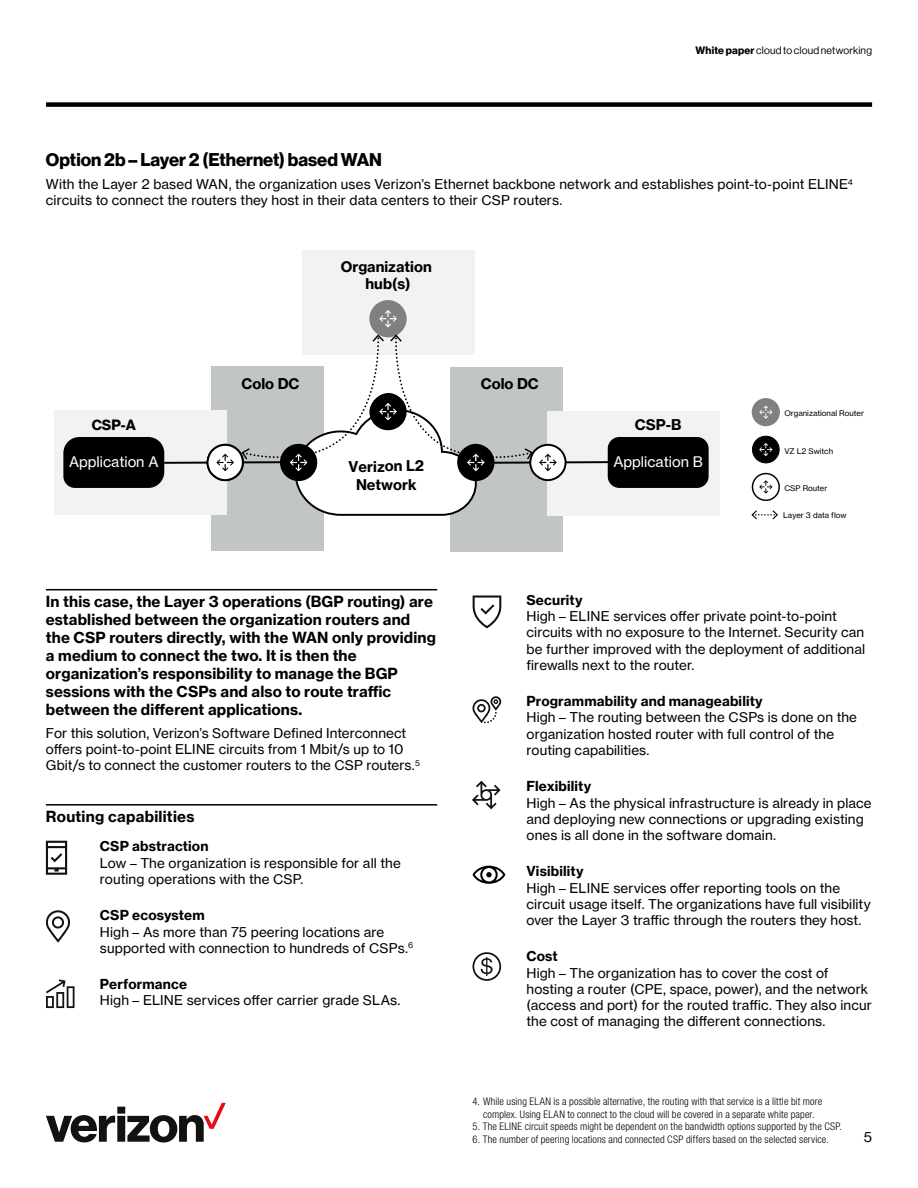
<style>
.page{position:relative;width:918px;height:1188px;background:#fff}
.page>*{position:absolute;margin:0;border:0;box-sizing:border-box;transform-origin:0 0}
.t1{font:700 18px "Verizon NHGDS";letter-spacing:.005em;color:#000}
.t2{font:700 15px/18px "Verizon NHGTX";letter-spacing:.01em;color:#000}
.t3{font:700 14.55px/19px "Verizon NHGTX";color:#000;text-align:center}
.t4{font:14.55px "Verizon NHGTX";color:#fff}
.t5{font:700 14.55px "Verizon NHGDS";color:#000}
.t6{font:13.5px/16.2px "Verizon NHGTX";letter-spacing:.01em;color:#000}
.t7{font:700 13.5px "Verizon NHGTX";letter-spacing:.015em;color:#000}
.t8{font:300 condensed 10.5px/12.6px "Helvetica Neue LT Std";letter-spacing:.015em;color:#000;text-align:center}
.t9{font:10.5px "Verizon NHGDS";letter-spacing:.02em;color:#000}
.t10{font:7.8px "Verizon NHGTX";color:#000}
.s1{font-weight:700}
</style>
<div class="page">
<svg style="left:46px;top:1103px;width:180px;height:40px"></svg>
<hr style="left:46px;top:589px;width:391px;height:1px;background:#000">
<hr style="left:46px;top:804px;width:391px;height:2px;background:#000">
<div style="left:548px;top:412px;width:172px;height:104px;background:#f2f2f2"></div>
<div style="left:54px;top:410px;width:172px;height:105px;background:#f2f2f2"></div>
<div style="left:302px;top:251px;width:172px;height:104px;background:#f2f2f2"></div>
<div style="left:608px;top:437px;width:101px;height:51px;background:#000;border-radius:12px"></div>
<div style="left:752px;top:436px;width:27px;height:27px;background:#000;border-radius:50%"></div>
<div style="left:752px;top:436px;width:27px;height:27px;border:1px solid #000;border-radius:50%"></div>
<svg style="left:759px;top:443px;width:14px;height:13px"></svg>
<div style="left:752px;top:399px;width:27px;height:27px;background:#808080;border-radius:50%"></div>
<div style="left:752px;top:398px;width:28px;height:28px;border:1px solid #808080;border-radius:50%"></div>
<svg style="left:759px;top:405px;width:14px;height:14px"></svg>
<svg style="left:751px;top:510px;width:27px;height:9px"></svg>
<svg style="left:63px;top:299px;width:549px;height:253px"></svg>
<svg style="left:752px;top:474px;width:27px;height:26px"></svg>
<div style="left:752px;top:473px;width:28px;height:28px;border:1px solid #000;border-radius:50%"></div>
<svg style="left:759px;top:480px;width:13px;height:14px"></svg>
<svg style="left:46px;top:841px;width:21px;height:34px"></svg>
<svg style="left:472px;top:696px;width:29px;height:27px"></svg>
<svg style="left:473px;top:596px;width:28px;height:32px"></svg>
<svg style="left:46px;top:910px;width:24px;height:33px"></svg>
<svg style="left:472px;top:781px;width:29px;height:28px"></svg>
<svg style="left:473px;top:866px;width:32px;height:18px"></svg>
<svg style="left:472px;top:952px;width:29px;height:29px"></svg>
<svg style="left:46px;top:979px;width:29px;height:29px"></svg>
<div style="left:46px;top:102px;width:826px;height:5px;background:#000"></div>
<p class="t9" style="left:696px;top:44px;width:178px"><span class="s1">White paper</span> cloud to cloud networking</p>
<h1 class="t1" style="left:46px;top:149px;width:338px">Option 2b – Layer 2 (Ethernet) based WAN</h1>
<p class="t6" style="left:46px;top:176px;width:809px">With the Layer 2 based WAN, the organization uses Verizon’s Ethernet backbone network and establishes point-to-point ELINE<sup>4 </sup>circuits to connect the routers they host in their data centers to their CSP routers.</p>
<p class="t3" style="left:242px;top:374px;width:59px">Colo DC</p>
<p class="t3" style="left:341px;top:258px;width:92px;line-height:17.4px">Organization hub(s)</p>
<p class="t3" style="left:481px;top:374px;width:59px">Colo DC</p>
<p class="t5" style="left:92px;top:416px;width:46px">CSP-A</p>
<p class="t3" style="left:635px;top:415px;width:48px">CSP-B</p>
<p class="t4" style="left:69px;top:453px;width:91px">Application A</p>
<p class="t4" style="left:613px;top:453px;width:91px">Application B</p>
<p class="t3" style="left:349px;top:456px;width:77px">Verizon L2<br>Network</p>
<p class="t10" style="left:784px;top:409px;width:81px">Organizational Router</p>
<p class="t10" style="left:784px;top:446px;width:50px">VZ L2 Switch</p>
<p class="t10" style="left:784px;top:483px;width:45px">CSP Router</p>
<p class="t10" style="left:783px;top:510px;width:65px">Layer 3 data flow</p>
<p class="t2" style="left:46px;top:592px;width:392px">In this case, the Layer 3 operations (BGP routing) are established between the organization routers and the CSP routers directly, with the WAN only providing a medium to connect the two. It is then the organization’s responsibility to manage the BGP sessions with the CSPs and also to route traffic between the different applications.</p>
<p class="t6" style="left:46px;top:724px;width:376px">For this solution, Verizon’s Software Defined Interconnect offers point-to-point ELINE circuits from 1 Mbit/s up to 10<br>Gbit/s to connect the customer routers to the CSP routers.<sup>5</sup></p>
<p class="t2" style="left:46px;top:807px;width:150px">Routing capabilities</p>
<p class="t7" style="left:100px;top:838px;width:110px">CSP abstraction</p>
<p class="t6" style="left:100px;top:854px;width:303px">Low – The organization is responsible for all the routing operations with the CSP.</p>
<p class="t7" style="left:100px;top:907px;width:106px">CSP ecosystem</p>
<p class="t6" style="left:100px;top:923px;width:315px">High – As more than 75 peering locations are supported with connection to hundreds of CSPs.<sup>6</sup></p>
<p class="t7" style="left:100px;top:976px;width:89px">Performance</p>
<p class="t6" style="left:100px;top:992px;width:302px">High – ELINE services offer carrier grade SLAs.</p>
<p class="t7" style="left:526px;top:592px;width:58px">Security</p>
<p class="t6" style="left:526px;top:608px;width:340px">High – ELINE services offer private point-to-point circuits with no exposure to the Internet. Security can be further improved with the deployment of additional firewalls next to the router.</p>
<p class="t7" style="left:526px;top:693px;width:238px">Programmability and manageability</p>
<p class="t6" style="left:526px;top:709px;width:332px">High – The routing between the CSPs is done on the organization hosted router with full control of the routing capabilities.</p>
<p class="t7" style="left:526px;top:778px;width:66px">Flexibility</p>
<p class="t6" style="left:526px;top:794px;width:347px">High – As the physical infrastructure is already in place and deploying new connections or upgrading existing ones is all done in the software domain.</p>
<p class="t7" style="left:526px;top:863px;width:59px">Visibility</p>
<p class="t6" style="left:526px;top:879px;width:346px">High – ELINE services offer reporting tools on the circuit usage itself. The organizations have full visibility over the Layer 3 traffic through the routers they host.</p>
<p class="t7" style="left:526px;top:948px;width:33px">Cost</p>
<p class="t6" style="left:526px;top:964px;width:347px">High – The organization has to cover the cost of hosting a router (CPE, space, power), and the network (access and port) for the routed traffic. They also incur the cost of managing the different connections.</p>
<p class="t8" style="left:472px;top:1095px;width:351px">4. While using ELAN is a possible alternative, the routing with that service is a little bit more complex. Using ELAN to connect to the cloud will be covered in a separate white paper.</p>
<p class="t8" style="left:472px;top:1120px;width:371px">5. The ELINE circuit speeds might be dependent on the bandwidth options supported by the CSP.</p>
<p class="t8" style="left:472px;top:1133px;width:358px">6. The number of peering locations and connected CSP differs based on the selected service.</p>
<p class="t6" style="left:864px;top:1129px;width:10px">5</p>
</div>
